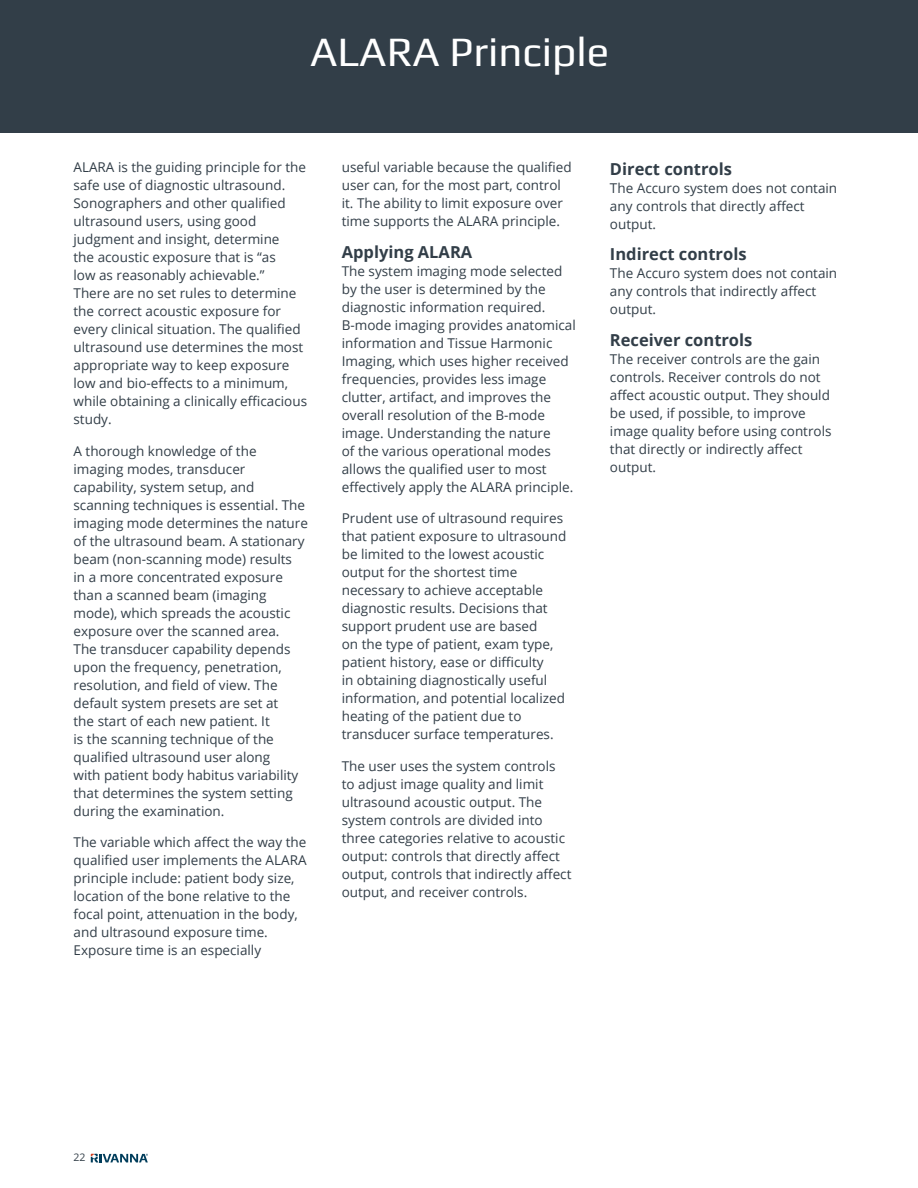
<style>
.page{position:relative;width:918px;height:1188px;background:#fff}
.page>*{position:absolute;margin:0;border:0;box-sizing:border-box;transform-origin:0 0}
.t1{font:42px "Play";color:#fff}
.t2{font:700 16.5px "Open Sans";color:#323e48}
.t3{font:13.5px/18px "Open Sans";color:#323e48}
.t4{font:10.5px "Open Sans";color:#323e48}
</style>
<div class="page">
<svg style="left:91px;top:1154px;width:57px;height:8px"></svg>
<div style="left:0;top:0;width:918px;height:133px;background:#323e48"></div>
<h1 class="t1" style="left:310px;top:26px;width:301px">ALARA Principle</h1>
<p class="t3" style="left:74px;top:158px;width:235px">ALARA is the guiding principle for the safe use of diagnostic ultrasound.<br>Sonographers and other qualified ultrasound users, using good judgment and insight, determine<br>the acoustic exposure that is “as<br>low as reasonably achievable.”<br>There are no set rules to determine the correct acoustic exposure for every clinical situation. The qualified ultrasound use determines the most appropriate way to keep exposure low and bio-effects to a minimum, while obtaining a clinically efficacious study.</p>
<p class="t3" style="left:74px;top:442px;width:236px">A thorough knowledge of the imaging modes, transducer capability, system setup, and scanning techniques is essential. The imaging mode determines the nature of the ultrasound beam. A stationary beam (non-scanning mode) results<br>in a more concentrated exposure than a scanned beam (imaging mode), which spreads the acoustic exposure over the scanned area.<br>The transducer capability depends upon the frequency, penetration, resolution, and field of view. The default system presets are set at<br>the start of each new patient. It<br>is the scanning technique of the qualified ultrasound user along<br>with patient body habitus variability that determines the system setting during the examination.</p>
<p class="t3" style="left:74px;top:833px;width:235px">The variable which affect the way the qualified user implements the ALARA principle include: patient body size, location of the bone relative to the focal point, attenuation in the body, and ultrasound exposure time.<br>Exposure time is an especially</p>
<p class="t3" style="left:342px;top:158px;width:232px">useful variable because the qualified user can, for the most part, control it. The ability to limit exposure over time supports the ALARA principle.</p>
<p class="t2" style="left:342px;top:240px;width:132px">Applying ALARA</p>
<p class="t3" style="left:342px;top:262px;width:236px">The system imaging mode selected by the user is determined by the diagnostic information required.<br>B-mode imaging provides anatomical information and Tissue Harmonic Imaging, which uses higher received frequencies, provides less image clutter, artifact, and improves the overall resolution of the B-mode image. Understanding the nature<br>of the various operational modes allows the qualified user to most effectively apply the ALARA principle.</p>
<p class="t3" style="left:342px;top:509px;width:226px">Prudent use of ultrasound requires that patient exposure to ultrasound be limited to the lowest acoustic output for the shortest time necessary to achieve acceptable diagnostic results. Decisions that support prudent use are based<br>on the type of patient, exam type, patient history, ease or difficulty<br>in obtaining diagnostically useful information, and potential localized heating of the patient due to transducer surface temperatures.</p>
<p class="t3" style="left:342px;top:756px;width:231px">The user uses the system controls to adjust image quality and limit ultrasound acoustic output. The system controls are divided into three categories relative to acoustic output: controls that directly affect output, controls that indirectly affect output, and receiver controls.</p>
<p class="t2" style="left:610px;top:157px;width:124px">Direct controls</p>
<p class="t3" style="left:610px;top:178px;width:229px">The Accuro system does not contain any controls that directly affect output.</p>
<p class="t2" style="left:610px;top:242px;width:138px">Indirect controls</p>
<p class="t3" style="left:610px;top:264px;width:229px">The Accuro system does not contain any controls that indirectly affect output.</p>
<p class="t2" style="left:610px;top:328px;width:144px">Receiver controls</p>
<p class="t3" style="left:610px;top:349px;width:223px">The receiver controls are the gain controls. Receiver controls do not affect acoustic output. They should be used, if possible, to improve image quality before using controls that directly or indirectly affect output.</p>
<p class="t4" style="left:74px;top:1150px;width:14px">22</p>
</div>
